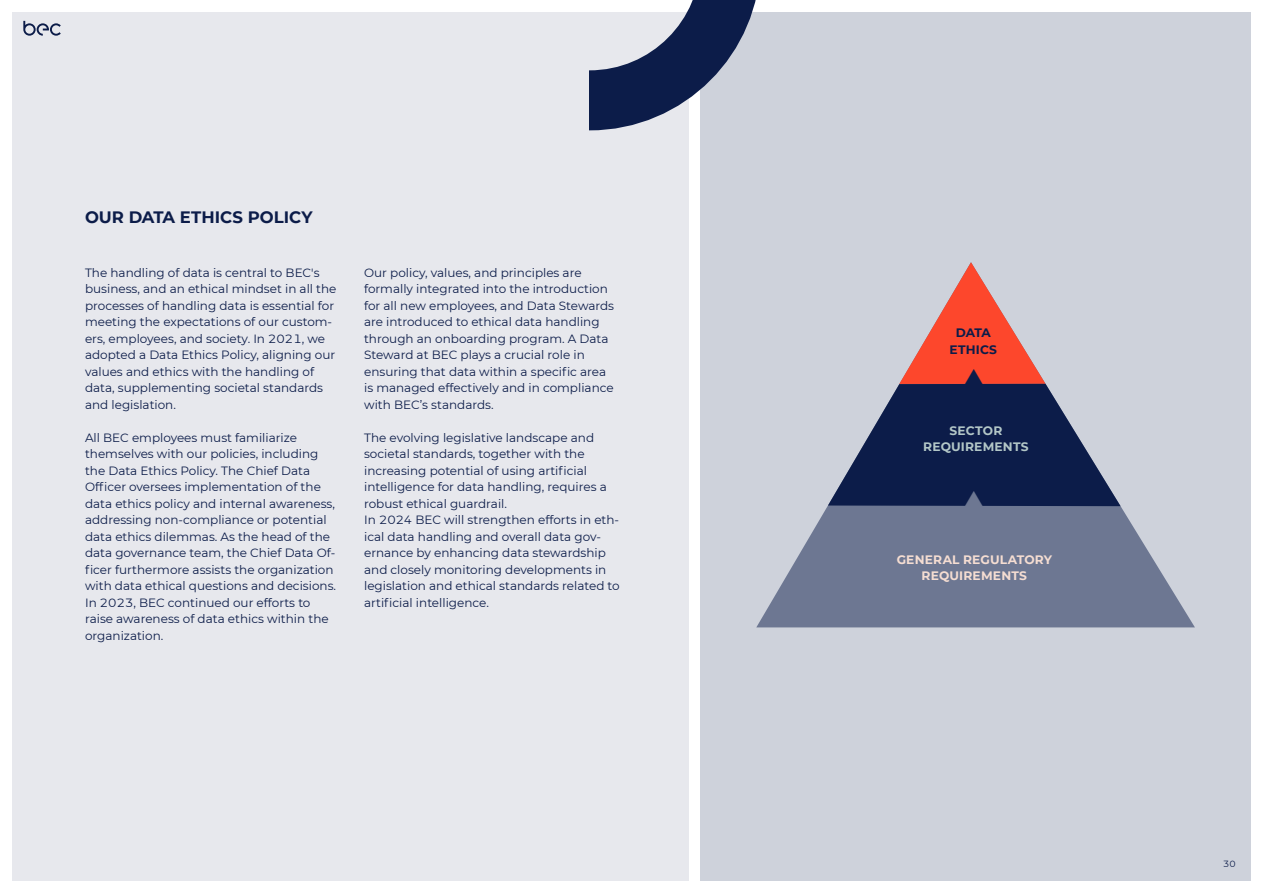
<style>
.page{position:relative;width:1263px;height:893px;background:#fff}
.page>*{position:absolute;margin:0;border:0;box-sizing:border-box;transform-origin:0 0}
.t1{font:700 16.5px "BEC Montserrat";color:#0c1c49}
.t2{font:700 12.15px/16.4px "BEC Montserrat";letter-spacing:.015em;color:#f5ddd2;text-align:center}
.t3{font:700 12.15px/16.4px "BEC Montserrat";letter-spacing:.015em;color:#b3c7c7;text-align:center}
.t4{font:700 12.15px/16.4px "BEC Montserrat";letter-spacing:.015em;color:#0c1c49;text-align:center}
.t5{font:12px/16.5px "BEC Montserrat";color:#0c1c49}
.t6{font:9px "BEC Montserrat";color:#0c1c49}
</style>
<div class="page">
<div style="left:12px;top:12px;width:676px;height:869px;background:#e7e8ed"></div>
<div style="left:700px;top:12px;width:551px;height:869px;background:#ced2db"></div>
<svg style="left:589px;top:0;width:167px;height:130px"></svg>
<svg style="left:23px;top:21px;width:38px;height:15px"></svg>
<svg style="left:756px;top:505px;width:439px;height:122px;fill:#6d7792"></svg>
<svg style="left:828px;top:262px;width:292px;height:245px"></svg>
<h1 class="t1" style="left:85px;top:205px;width:229px">OUR DATA ETHICS POLICY</h1>
<p class="t5" style="left:85px;top:264px;width:253px">The handling of data is central to BEC's business, and an ethical mindset in all the processes of handling data is essential for meeting the expectations of our custom&shy;ers, employees, and society. In 2021, we adopted a Data Ethics Policy, aligning our values and ethics with the handling of data, supplementing societal standards and legislation.</p>
<p class="t5" style="left:85px;top:429px;width:253px">All BEC employees must familiarize themselves with our policies, including the Data Ethics Policy. The Chief Data Officer oversees implementation of the data ethics policy and internal awareness, addressing non-compliance or potential data ethics dilemmas. As the head of the data governance team, the Chief Data Of&shy;ficer furthermore assists the organization with data ethical questions and decisions.<br>In 2023, BEC continued our efforts to raise awareness of data ethics within the organization.</p>
<p class="t5" style="left:364px;top:264px;width:251px">Our policy, values, and principles are formally integrated into the introduction for all new employees, and Data Stewards are introduced to ethical data handling through an onboarding program. A Data Steward at BEC plays a crucial role in ensuring that data within a specific area is managed effectively and in compliance with BEC’s standards.</p>
<p class="t5" style="left:364px;top:429px;width:257px">The evolving legislative landscape and societal standards, together with the increasing potential of using artificial intelligence for data handling, requires a robust ethical guardrail.<br>In 2024 BEC will strengthen efforts in eth&shy;ical data handling and overall data gov&shy;ernance by enhancing data stewardship and closely monitoring developments in legislation and ethical standards related to artificial intelligence.</p>
<p class="t4" style="left:949px;top:324px;width:49px">DATA<br>ETHICS</p>
<p class="t3" style="left:923px;top:421px;width:107px">SECTOR<br>REQUIREMENTS</p>
<p class="t2" style="left:897px;top:551px;width:157px">GENERAL REGULATORY<br>REQUIREMENTS</p>
<p class="t6" style="left:1223px;top:857px;width:14px">30</p>
</div>
